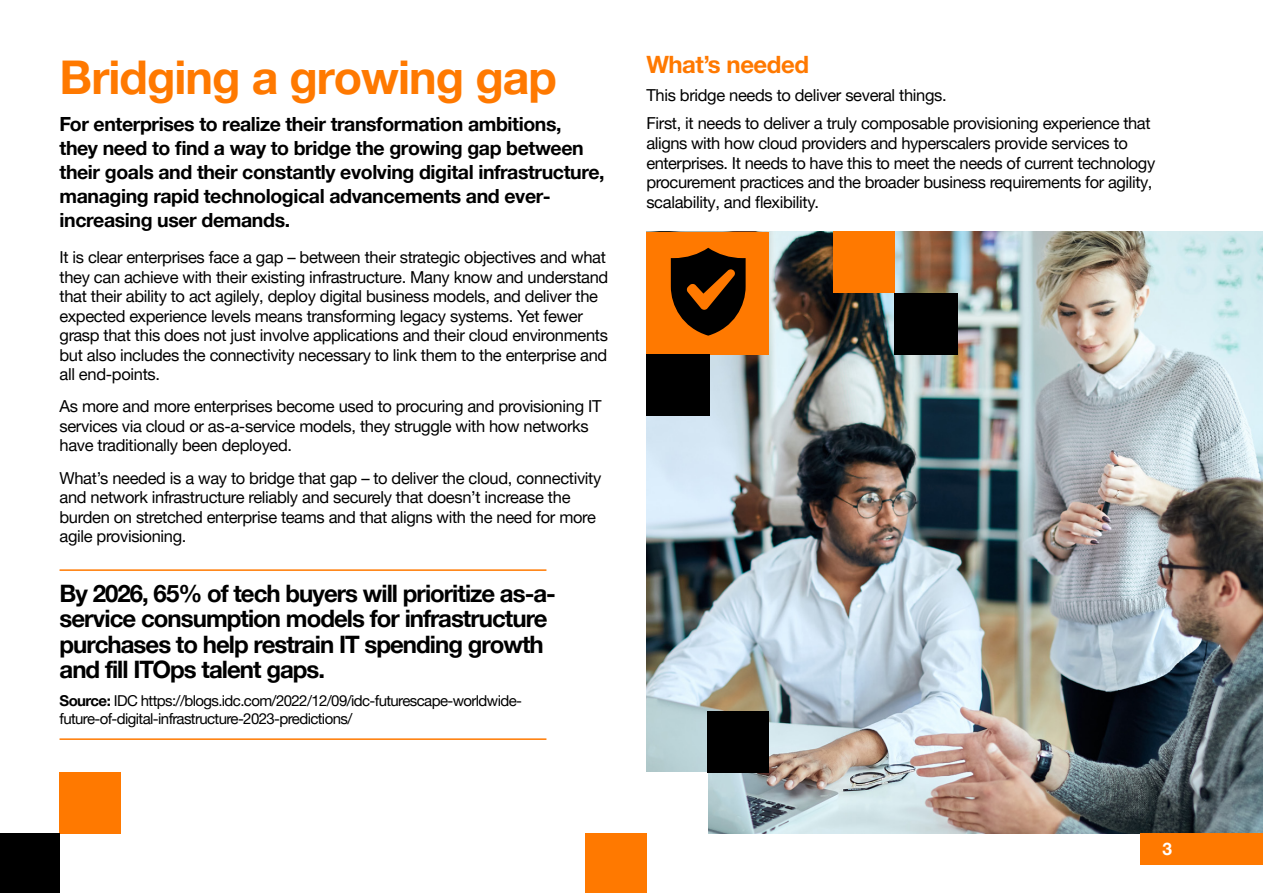
<style>
.page{position:relative;width:1263px;height:893px;background:#fff}
.page>*{position:absolute;margin:0;border:0;box-sizing:border-box;transform-origin:0 0}
.t1{font:700 46.5px "Helvetica Neue";letter-spacing:-.02em;color:#ff7900}
.t2{font:700 24px/25.5px "Helvetica Neue";letter-spacing:-.04em;color:#000}
.t3{font:700 24px "Helvetica Neue LT Std";letter-spacing:-.02em;color:#ff7900}
.t4{font:700 19.5px/24px "Helvetica Neue";letter-spacing:-.02em;color:#000}
.t5{font:700 17.25px "Helvetica Neue";color:#fff}
.t6{font:16.5px/19.5px "Helvetica Neue";letter-spacing:-.02em;color:#000}
.t7{font:15px/18px "Helvetica Neue";letter-spacing:-.04em;color:#000}
.s1{font-weight:700}
</style>
<div class="page">
<img style="left:646px;top:232px;width:617px;height:601px">
<div style="left:1141px;top:833px;width:122px;height:32px;background:#ff7900"></div>
<div style="left:646px;top:232px;width:123px;height:122px;background:#ff7900"></div>
<svg style="left:671px;top:248px;width:75px;height:88px"></svg>
<div style="left:894px;top:293px;width:64px;height:61px;background:#000"></div>
<div style="left:646px;top:354px;width:64px;height:62px;background:#000"></div>
<div style="left:833px;top:232px;width:61px;height:61px;background:#ff7900"></div>
<div style="left:646px;top:772px;width:62px;height:61px;background:#fff"></div>
<div style="left:60px;top:772px;width:61px;height:61px;background:#ff7900"></div>
<div style="left:0;top:833px;width:60px;height:60px;background:#000"></div>
<div style="left:708px;top:711px;width:61px;height:61px;background:#000"></div>
<div style="left:585px;top:833px;width:61px;height:60px;background:#ff7900"></div>
<hr style="left:60px;top:569px;width:486px;height:2px;background:#ff7900">
<hr style="left:60px;top:738px;width:486px;height:2px;background:#ff7900">
<h1 class="t1" style="left:60px;top:49px;width:499px">Bridging a growing gap</h1>
<p class="t4" style="left:60px;top:112px;width:547px">For enterprises to realize their transformation ambitions, they need to find a way to bridge the growing gap between their goals and their constantly evolving digital infrastructure, managing rapid technological advancements and ever&shy;increasing user demands.</p>
<p class="t6" style="left:60px;top:247px;width:550px">It is clear enterprises face a gap – between their strategic objectives and what they can achieve with their existing infrastructure. Many know and understand that their ability to act agilely, deploy digital business models, and deliver the expected experience levels means transforming legacy systems. Yet fewer grasp that this does not just involve applications and their cloud environments but also includes the connectivity necessary to link them to the enterprise and all end-points.</p>
<p class="t6" style="left:60px;top:397px;width:543px">As more and more enterprises become used to procuring and provisioning IT services via cloud or as-a-service models, they struggle with how networks have traditionally been deployed.</p>
<p class="t6" style="left:60px;top:468px;width:543px">What’s needed is a way to bridge that gap – to deliver the cloud, connectivity and network infrastructure reliably and securely that doesn’t increase the burden on stretched enterprise teams and that aligns with the need for more agile provisioning.</p>
<h2 class="t2" style="left:60px;top:580px;width:498px">By 2026, 65% of tech buyers will prioritize as-a&shy;service consumption models for infrastructure purchases to help restrain IT spending growth and fill ITOps talent gaps.</h2>
<p class="t7" style="left:60px;top:692px;width:464px"><span class="s1">Source:</span> IDC https://blogs.idc.com/2022/12/09/idc-futurescape-worldwide&shy;future-of-digital-infrastructure-2023-predictions/</p>
<h2 class="t3" style="left:646px;top:50px;width:164px">What’s needed</h2>
<p class="t6" style="left:646px;top:81px;width:506px;line-height:28px">This bridge needs to deliver several things.<br>First, it needs to deliver a truly composable provisioning experience that</p>
<p class="t6" style="left:646px;top:133px;width:510px">aligns with how cloud providers and hyperscalers provide services to enterprises. It needs to have this to meet the needs of current technology procurement practices and the broader business requirements for agility, scalability, and flexibility.</p>
<p class="t5" style="left:1162px;top:838px;width:11px">3</p>
</div>
